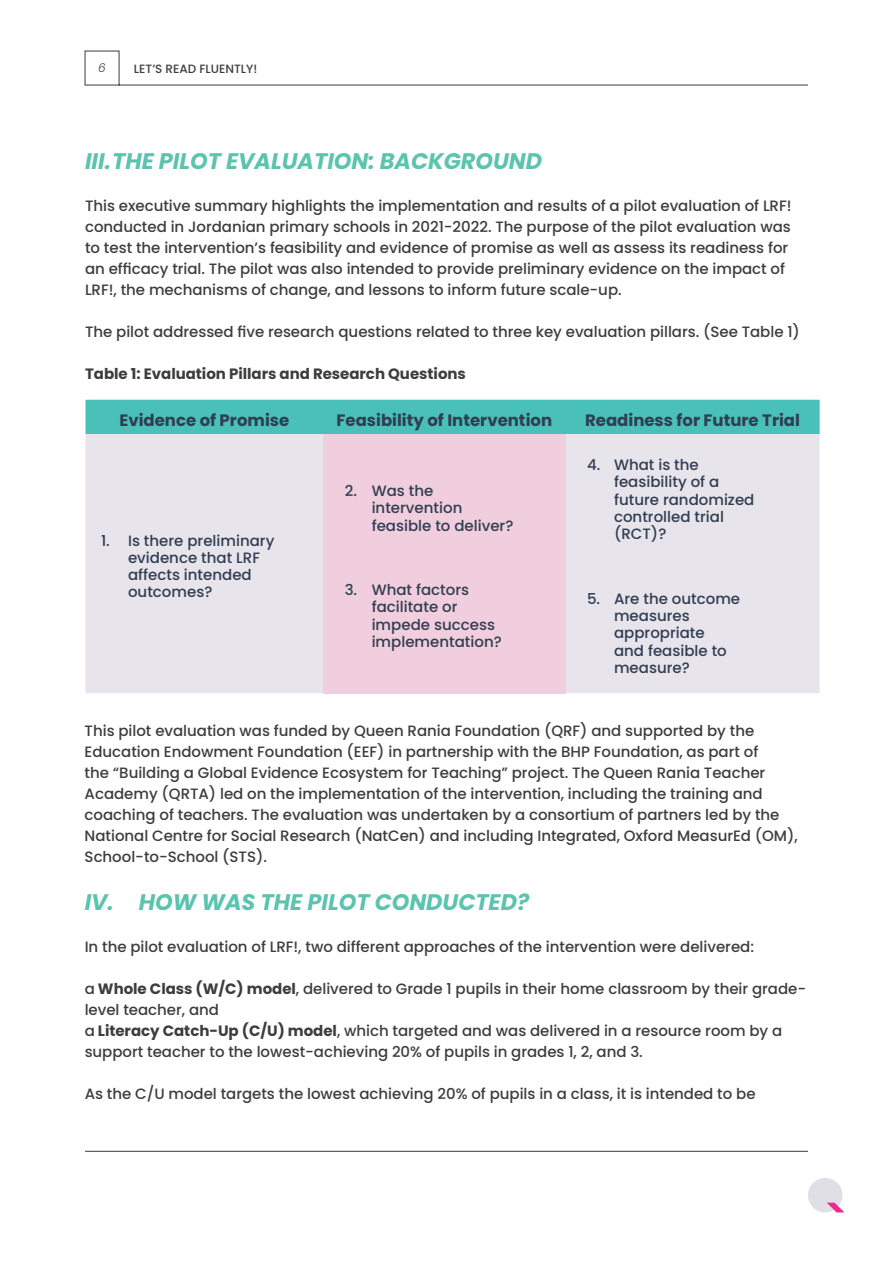
<style>
.page{position:relative;width:893px;height:1263px;background:#fff}
.page>*{position:absolute;margin:0;border:0;box-sizing:border-box;transform-origin:0 0}
.t1{font:italic 700 22.5px "Poppins";letter-spacing:-.005em;color:#5cc3af}
.t2{font:700 16.5px "Poppins";color:#313d51}
.t3{font:500 15px/21px "Poppins";letter-spacing:-.005em;color:#3d3e3c}
.t4{font:500 15px/17.2px "Poppins";color:#313d51}
.t5{font:700 15px "Poppins";letter-spacing:-.005em;color:#3d3e3c}
.t6{font:500 12px "Poppins";color:#3d3e3c}
.t7{font:italic 300 12px "Poppins";color:#3d3e3c}
.s1{font-weight:700}
</style>
<div class="page">
<svg style="left:84px;top:50px;width:724px;height:36px"></svg>
<div style="left:808px;top:1178px;width:34px;height:34px;background:#dfdfe5;border-radius:50%"></div>
<svg style="left:827px;top:1202px;width:17px;height:10px"></svg>
<div style="left:86px;top:400px;width:734px;height:34px;background:#49c0b8"></div>
<div style="left:86px;top:434px;width:734px;height:259px;background:#e8e4ec"></div>
<div style="left:323px;top:434px;width:243px;height:259px;background:#f0cedd"></div>
<hr style="left:85px;top:1151px;width:723px;height:1px;background:#3c3c3b">
<p class="t7" style="left:98px;top:61px;width:9px">6</p>
<p class="t6" style="left:134px;top:61px;width:125px">LET’S READ FLUENTLY!</p>
<h1 class="t1" style="left:85px;top:148px;width:459px">III.THE PILOT EVALUATION: BACKGROUND</h1>
<p class="t3" style="left:85px;top:196px;width:708px">This executive summary highlights the implementation and results of a pilot evaluation of LRF! conducted in Jordanian primary schools in 2021-2022. The purpose of the pilot evaluation was to test the intervention’s feasibility and evidence of promise as well as assess its readiness for an efficacy trial. The pilot was also intended to provide preliminary evidence on the impact of LRF!, the mechanisms of change, and lessons to inform future scale-up.</p>
<p class="t3" style="left:85px;top:322px;width:716px">The pilot addressed five research questions related to three key evaluation pillars. (See Table 1)</p>
<p class="t5" style="left:85px;top:365px;width:382px">Table 1: Evaluation Pillars and Research Questions</p>
<p class="t2" style="left:119px;top:410px;width:171px">Evidence of Promise</p>
<p class="t2" style="left:337px;top:410px;width:217px">Feasibility of Intervention</p>
<p class="t2" style="left:585px;top:410px;width:216px">Readiness for Future Trial</p>
<p class="t4" style="left:128px;top:532px;width:148px;text-indent:-27px">1. Is there preliminary evidence that LRF affects intended outcomes?</p>
<p class="t4" style="left:372px;top:482px;width:143px;text-indent:-27px">2. Was the intervention feasible to deliver?</p>
<p class="t4" style="left:372px;top:581px;width:132px;text-indent:-27px">3. What factors facilitate or impede success implementation?</p>
<p class="t4" style="left:614px;top:456px;width:142px;text-indent:-27px">4. What is the feasibility of a future randomized controlled trial (RCT)?</p>
<p class="t4" style="left:614px;top:590px;width:128px;text-indent:-27px">5. Are the outcome measures appropriate<br>and feasible to measure?</p>
<p class="t3" style="left:85px;top:720px;width:715px">This pilot evaluation was funded by Queen Rania Foundation (QRF) and supported by the Education Endowment Foundation (EEF) in partnership with the BHP Foundation, as part of<br>the “Building a Global Evidence Ecosystem for Teaching” project. The Queen Rania Teacher Academy (QRTA) led on the implementation of the intervention, including the training and coaching of teachers. The evaluation was undertaken by a consortium of partners led by the National Centre for Social Research (NatCen) and including Integrated, Oxford MeasurEd (OM), School-to-School (STS).</p>
<h1 class="t1" style="left:85px;top:889px;width:446px">IV. HOW WAS THE PILOT CONDUCTED?</h1>
<p class="t3" style="left:85px;top:936px;width:671px">In the pilot evaluation of LRF!, two different approaches of the intervention were delivered:</p>
<p class="t3" style="left:85px;top:978px;width:723px">a <span class="s1">Whole Class (W/C) model</span>, delivered to Grade 1 pupils in their home classroom by their grade&shy;level teacher, and<br>a <span class="s1">Literacy Catch-Up (C/U) model</span>, which targeted and was delivered in a resource room by a support teacher to the lowest-achieving 20% of pupils in grades 1, 2, and 3.</p>
<p class="t3" style="left:85px;top:1083px;width:672px">As the C/U model targets the lowest achieving 20% of pupils in a class, it is intended to be</p>
</div>
